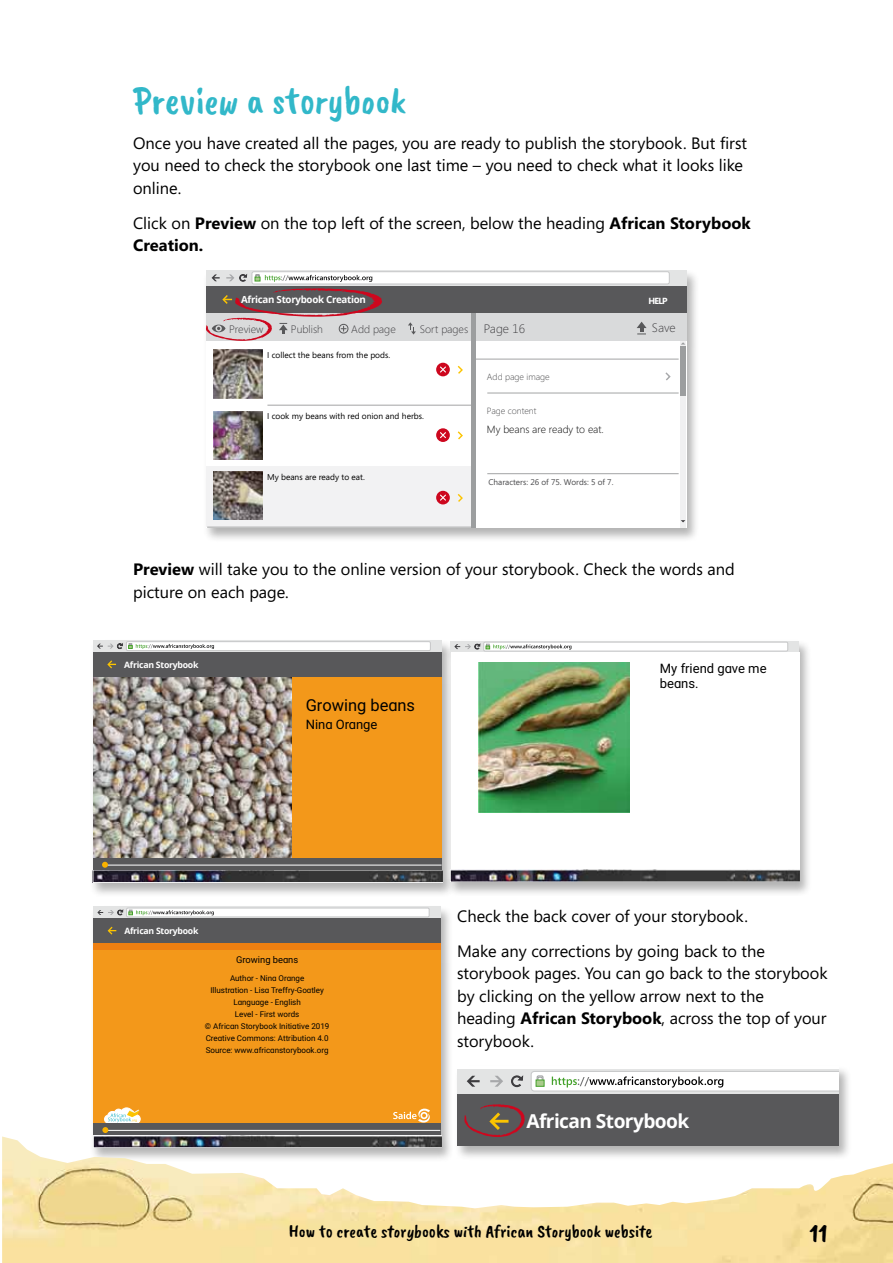
<style>
.page{position:relative;width:893px;height:1263px;background:#fff}
.page>*{position:absolute;margin:0;border:0;box-sizing:border-box;transform-origin:0 0}
.t1{font:39px "Caveat Brush";color:#32b8c9}
.t2{font:26.4px "Caveat Brush";color:#000}
.t3{font:700 19.2px "Noto Sans";letter-spacing:-.03em;color:#fff}
.t4{font:18px "Caveat Brush";color:#000}
.t5{font:16.5px/22.5px "Segoe";color:#000}
.t6{font:16.5px "Roboto Regular a";color:#000}
.t7{font:13.05px/14.9px "Roboto Regular a";color:#000}
.t8{font:300 12.3px "Segoe";color:#3e3d40}
.t9{font:300 10.8px "Segoe";color:#3e3d40}
.t10{font:300 10.5px "Segoe";color:#000}
.t11{font:700 9.75px "Noto Sans";letter-spacing:-.03em;color:#fff}
.t12{font:9.3px "Roboto Regular a";color:#000}
.t13{font:300 9px "Segoe";color:#4b4b4d}
.t14{font:700 8.85px "Segoe";color:#fff}
.t15{font:700 8.7px "Noto Sans";letter-spacing:-.03em;color:#fff}
.t16{font:8.4px "Segoe";color:#000}
.t17{font:8.25px "Segoe";color:#4b4b4d}
.t18{font:7.95px/12px "Roboto Regular a";color:#000;text-align:center}
.s1{font-weight:700}
</style>
<div class="page">
<div style="left:202px;top:269px;width:497px;height:274px;background:#000;opacity:.3"></div>
<div style="left:206px;top:270px;width:480px;height:257px;background:#fff"></div>
<div style="left:206px;top:313px;width:480px;height:28px;background:#d9dadb"></div>
<div style="left:206px;top:286px;width:480px;height:27px;background:#58585a"></div>
<svg style="left:206px;top:270px;width:481px;height:16px;background:#dcdddd"></svg>
<svg style="left:212px;top:274px;width:8px;height:7px"></svg>
<svg style="left:226px;top:273px;width:21px;height:9px"></svg>
<div style="left:252px;top:272px;width:417px;height:12px;background:#fff;border-radius:2px"></div>
<div style="left:252px;top:272px;width:417px;height:12px;border:1px solid #c6c7c8;border-radius:2px"></div>
<svg style="left:255px;top:274px;width:117px;height:8px"></svg>
<svg style="left:637px;top:322px;width:10px;height:13px"></svg>
<div style="left:680px;top:341px;width:6px;height:186px;background:#f0f0f1"></div>
<div style="left:680px;top:346px;width:6px;height:49px;background:#9c9e9f"></div>
<svg style="left:408px;top:322px;width:8px;height:13px"></svg>
<svg style="left:665px;top:372px;width:6px;height:9px"></svg>
<hr style="left:487px;top:393px;width:192px;height:1px;background:#707172">
<hr style="left:487px;top:473px;width:192px;height:1px;background:#707172">
<hr style="left:475px;top:359px;width:204px;height:1px;background:#707172">
<div style="left:206px;top:467px;width:268px;height:60px;background:#f2f2f3"></div>
<img style="left:213px;top:350px;width:49px;height:48px">
<img style="left:213px;top:411px;width:49px;height:48px">
<img style="left:213px;top:472px;width:49px;height:48px">
<hr style="left:267px;top:405px;width:205px;height:1px;background:#707172">
<hr style="left:207px;top:527px;width:265px;height:1px;background:#707172">
<svg style="left:457px;top:365px;width:6px;height:9px"></svg>
<div style="left:436px;top:363px;width:14px;height:13px;background:#cd071e;border-radius:50%"></div>
<svg style="left:440px;top:366px;width:6px;height:7px"></svg>
<svg style="left:457px;top:431px;width:6px;height:9px"></svg>
<div style="left:436px;top:428px;width:14px;height:14px;background:#cd071e;border-radius:50%"></div>
<svg style="left:440px;top:432px;width:6px;height:7px"></svg>
<svg style="left:457px;top:494px;width:6px;height:8px"></svg>
<div style="left:436px;top:491px;width:14px;height:13px;background:#cd071e;border-radius:50%"></div>
<svg style="left:440px;top:494px;width:6px;height:7px"></svg>
<hr style="left:471px;top:313px;width:4px;height:214px;background:#9c9e9f">
<svg style="left:206px;top:288px;width:176px;height:53px"></svg>
<div style="left:89px;top:639px;width:366px;height:259px;background:#000;opacity:.3"></div>
<svg style="left:93px;top:640px;width:349px;height:12px"></svg>
<div style="left:126px;top:642px;width:304px;height:9px;background:#fff"></div>
<div style="left:126px;top:642px;width:304px;height:9px;border:1px solid #c6c7c8"></div>
<svg style="left:97px;top:643px;width:117px;height:6px"></svg>
<div style="left:291px;top:675px;width:151px;height:205px;background:#f3981a"></div>
<img style="left:93px;top:676px;width:199px;height:182px">
<div style="left:93px;top:652px;width:349px;height:24px;background:#58585a"></div>
<svg style="left:107px;top:660px;width:9px;height:9px"></svg>
<div style="left:93px;top:858px;width:349px;height:14px;background:#58585a"></div>
<img style="left:93px;top:862px;width:349px;height:20px">
<div style="left:447px;top:640px;width:366px;height:257px;background:#000;opacity:.3"></div>
<div style="left:450px;top:641px;width:349px;height:11px;background:#e3e4e4"></div>
<svg style="left:454px;top:643px;width:26px;height:7px"></svg>
<div style="left:484px;top:642px;width:304px;height:9px;background:#fff"></div>
<div style="left:484px;top:642px;width:304px;height:9px;border:1px solid #c6c7c8"></div>
<svg style="left:486px;top:644px;width:85px;height:5px"></svg>
<div style="left:451px;top:652px;width:349px;height:220px;background:#fff"></div>
<img style="left:478px;top:662px;width:152px;height:151px">
<img style="left:450px;top:870px;width:350px;height:12px">
<div style="left:89px;top:905px;width:365px;height:258px;background:#000;opacity:.3"></div>
<div style="left:93px;top:907px;width:348px;height:11px;background:#e3e4e4"></div>
<svg style="left:97px;top:909px;width:26px;height:6px"></svg>
<div style="left:127px;top:908px;width:302px;height:9px;background:#fff"></div>
<div style="left:127px;top:908px;width:302px;height:9px;border:1px solid #c6c7c8"></div>
<svg style="left:129px;top:910px;width:85px;height:5px"></svg>
<div style="left:93px;top:949px;width:348px;height:196px;background:#f3981a"></div>
<div style="left:93px;top:942px;width:348px;height:7px;background:#ee7f11"></div>
<div style="left:93px;top:918px;width:347px;height:24px;background:#58585a"></div>
<svg style="left:107px;top:926px;width:9px;height:9px"></svg>
<svg style="left:93px;top:1107px;width:348px;height:29px"></svg>
<div style="left:454px;top:1065px;width:398px;height:96px;background:#000;opacity:.3"></div>
<div style="left:457px;top:1067px;width:382px;height:79px;background:#fff"></div>
<div style="left:458px;top:1069px;width:381px;height:25px;background:#e3e4e4"></div>
<svg style="left:467px;top:1076px;width:13px;height:11px"></svg>
<svg style="left:490px;top:1076px;width:13px;height:11px"></svg>
<svg style="left:511px;top:1075px;width:13px;height:13px"></svg>
<svg style="left:531px;top:1071px;width:308px;height:20px;background:#e6e8e6"></svg>
<div style="left:458px;top:1094px;width:381px;height:52px;background:#58585a"></div>
<img style="left:2px;top:1136px;width:891px;height:127px">
<svg style="left:464px;top:1104px;width:61px;height:33px"></svg>
<h1 class="t1" style="left:133px;top:78px;width:275px">Preview a storybook</h1>
<p class="t5" style="left:133px;top:131px;width:615px">Once you have created all the pages, you are ready to publish the storybook. But first you need to check the storybook one last time – you need to check what it looks like online.</p>
<p class="t5" style="left:133px;top:211px;width:619px">Click on <span class="s1">Preview</span> on the top left of the screen, below the heading <span class="s1">African Storybook<br>Creation.</span></p>
<p class="t11" style="left:241px;top:293px;width:126px">African Storybook Creation</p>
<p class="t14" style="left:648px;top:295px;width:21px">HELP</p>
<p class="t9" style="left:229px;top:322px;width:36px">Preview</p>
<p class="t9" style="left:291px;top:322px;width:34px">Publish</p>
<p class="t9" style="left:351px;top:323px;width:46px">Add page</p>
<p class="t9" style="left:420px;top:322px;width:50px">Sort pages</p>
<p class="t8" style="left:484px;top:321px;width:43px">Page 16</p>
<p class="t8" style="left:652px;top:320px;width:25px">Save</p>
<p class="t13" style="left:487px;top:372px;width:64px">Add page image</p>
<p class="t13" style="left:487px;top:406px;width:51px">Page content</p>
<p class="t10" style="left:487px;top:423px;width:118px">My beans are ready to eat.</p>
<p class="t16" style="left:267px;top:349px;width:125px">I collect the beans from the pods.</p>
<p class="t16" style="left:267px;top:410px;width:158px">I cook my beans with red onion and herbs.</p>
<p class="t16" style="left:267px;top:471px;width:99px">My beans are ready to eat.</p>
<p class="t17" style="left:488px;top:476px;width:127px">Characters: 26 of 75. Words: 5 of 7.</p>
<p class="t5" style="left:133px;top:558px;width:603px"><span class="s1">Preview</span> will take you to the online version of your storybook. Check the words and picture on each page.</p>
<p class="t15" style="left:124px;top:658px;width:76px">African Storybook</p>
<p class="t7" style="left:660px;top:660px;width:108px">My friend gave me beans.</p>
<p class="t6" style="left:306px;top:693px;width:111px">Growing beans</p>
<p class="t15" style="left:124px;top:924px;width:75px">African Storybook</p>
<p class="t7" style="left:306px;top:717px;width:73px">Nina Orange</p>
<p class="t12" style="left:236px;top:953px;width:64px">Growing beans</p>
<p class="t18" style="left:205px;top:972px;width:126px">Author - Nina Orange<br>Illustration - Lisa Treffry-Goatley<br>Language - English<br>Level - First words<br>© African Storybook Initiative 2019<br>Creative Commons: Attribution 4.0<br>Source: www.africanstorybook.org</p>
<p class="t5" style="left:457px;top:898px;width:309px;line-height:35.2px">Check the back cover of your storybook.<br>Make any corrections by going back to the</p>
<p class="t5" style="left:457px;top:962px;width:372px">storybook pages. You can go back to the storybook by clicking on the yellow arrow next to the<br>heading <span class="s1">African Storybook</span>, across the top of your storybook.</p>
<p class="t3" style="left:526px;top:1107px;width:164px">African Storybook</p>
<p class="t4" style="left:289px;top:1221px;width:365px">How to create storybooks with African Storybook website</p>
<h2 class="t2" style="left:809px;top:1218px;width:20px">11</h2>
</div>
